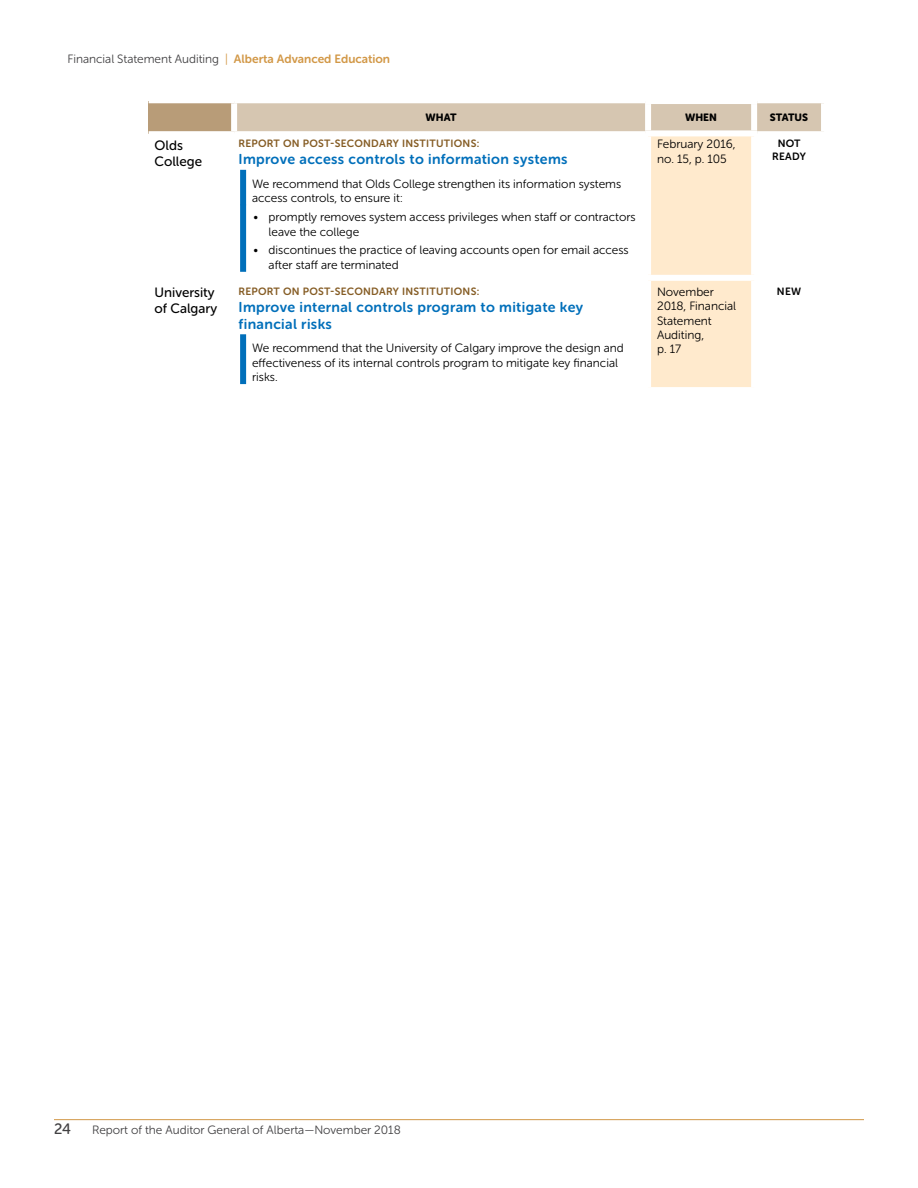
<style>
.page{position:relative;width:918px;height:1188px;background:#fff}
.page>*{position:absolute;margin:0;border:0;box-sizing:border-box;transform-origin:0 0}
.t1{font:15px "Museo Sans Rounded 500";color:#414042}
.t2{font:14.25px/17.1px "Museo Sans Rounded 700";letter-spacing:.025em;color:#006fba}
.t3{font:13.5px/16.2px "Museo Sans Rounded 500";color:#000}
.t4{font:12px/14.4px "Museo Sans Rounded 300";color:#000}
.t5{font:12px "Museo Sans Rounded 300";color:#414042}
.t6{font:10.5px "Museo Sans Rounded 700";letter-spacing:.025em;color:#855c24}
.t7{font:10.5px "Museo Sans Rounded 900";color:#000}
.t8{font:10.5px/12.6px "Museo Sans Rounded 700";letter-spacing:.025em;color:#000;text-align:center}
.s1{color:#d29847}
.s2{font-family:"Museo Sans Rounded 700";color:#d29847}
</style>
<div class="page">
<hr style="left:54px;top:1119px;width:810px;height:1px;background:#d29847">
<svg style="left:149px;top:103px;width:672px;height:284px"></svg>
<div style="left:757px;top:384px;width:70px;height:12px;background:#fff"></div>
<div style="left:757px;top:131px;width:70px;height:5px;background:#fff"></div>
<div style="left:234px;top:384px;width:411px;height:12px;background:#fff"></div>
<div style="left:234px;top:131px;width:411px;height:5px;background:#fff"></div>
<div style="left:234px;top:272px;width:411px;height:12px;background:#fff"></div>
<div style="left:757px;top:272px;width:64px;height:12px;background:#fff"></div>
<div style="left:149px;top:131px;width:85px;height:5px;background:#fff"></div>
<div style="left:231px;top:103px;width:6px;height:28px;background:#fff"></div>
<div style="left:230px;top:136px;width:9px;height:136px;background:#fff"></div>
<div style="left:230px;top:284px;width:9px;height:100px;background:#fff"></div>
<div style="left:149px;top:272px;width:85px;height:12px;background:#fff"></div>
<div style="left:149px;top:384px;width:85px;height:12px;background:#fff"></div>
<div style="left:751px;top:104px;width:6px;height:26px;background:#fff"></div>
<div style="left:645px;top:130px;width:112px;height:6px;background:#fff"></div>
<div style="left:751px;top:136px;width:6px;height:139px;background:#fff"></div>
<div style="left:645px;top:275px;width:112px;height:6px;background:#fff"></div>
<div style="left:751px;top:281px;width:6px;height:106px;background:#fff"></div>
<div style="left:645px;top:98px;width:112px;height:6px;background:#fff"></div>
<div style="left:645px;top:104px;width:6px;height:26px;background:#fff"></div>
<div style="left:645px;top:136px;width:6px;height:139px;background:#fff"></div>
<div style="left:645px;top:281px;width:6px;height:106px;background:#fff"></div>
<div style="left:240px;top:170px;width:6px;height:35px;background:#006fba"></div>
<div style="left:240px;top:205px;width:6px;height:67px;background:#006fba"></div>
<div style="left:240px;top:334px;width:6px;height:50px;background:#006fba"></div>
<p class="t5" style="left:68px;top:52px;width:324px">Financial Statement Auditing <span class="s1">|</span> <span class="s2">Alberta Advanced Education</span></p>
<p class="t7" style="left:426px;top:112px;width:32px">WHAT</p>
<p class="t7" style="left:685px;top:112px;width:33px">WHEN</p>
<p class="t7" style="left:770px;top:112px;width:40px">STATUS</p>
<p class="t3" style="left:155px;top:137px;width:49px">Olds<br>College</p>
<p class="t6" style="left:239px;top:138px;width:242px">REPORT ON POST-SECONDARY INSTITUTIONS:</p>
<p class="t2" style="left:239px;top:151px;width:330px">Improve access controls to information systems</p>
<p class="t4" style="left:252px;top:177px;width:371px">We recommend that Olds College strengthen its information systems access controls, to ensure it:</p>
<p class="t4" style="left:269px;top:210px;width:369px;text-indent:-15px">• promptly removes system access privileges when staff or contractors leave the college</p>
<p class="t4" style="left:269px;top:243px;width:362px;text-indent:-15px">• discontinues the practice of leaving accounts open for email access after staff are terminated</p>
<p class="t3" style="left:155px;top:284px;width:64px">University of Calgary</p>
<p class="t6" style="left:239px;top:285px;width:242px">REPORT ON POST-SECONDARY INSTITUTIONS:</p>
<p class="t2" style="left:239px;top:298px;width:346px">Improve internal controls program to mitigate key financial risks</p>
<p class="t4" style="left:252px;top:341px;width:373px">We recommend that the University of Calgary improve the design and effectiveness of its internal controls program to mitigate key financial risks.</p>
<p class="t4" style="left:657px;top:137px;width:80px">February 2016, no. 15, p. 105</p>
<p class="t8" style="left:772px;top:137px;width:35px">NOT<br>READY</p>
<p class="t4" style="left:657px;top:285px;width:81px">November<br>2018, Financial<br>Statement<br>Auditing,<br>p. 17</p>
<p class="t8" style="left:777px;top:285px;width:26px">NEW</p>
<p class="t1" style="left:54px;top:1120px;width:19px">24</p>
<p class="t5" style="left:92px;top:1123px;width:310px">Report of the Auditor General of Alberta—November 2018</p>
</div>
